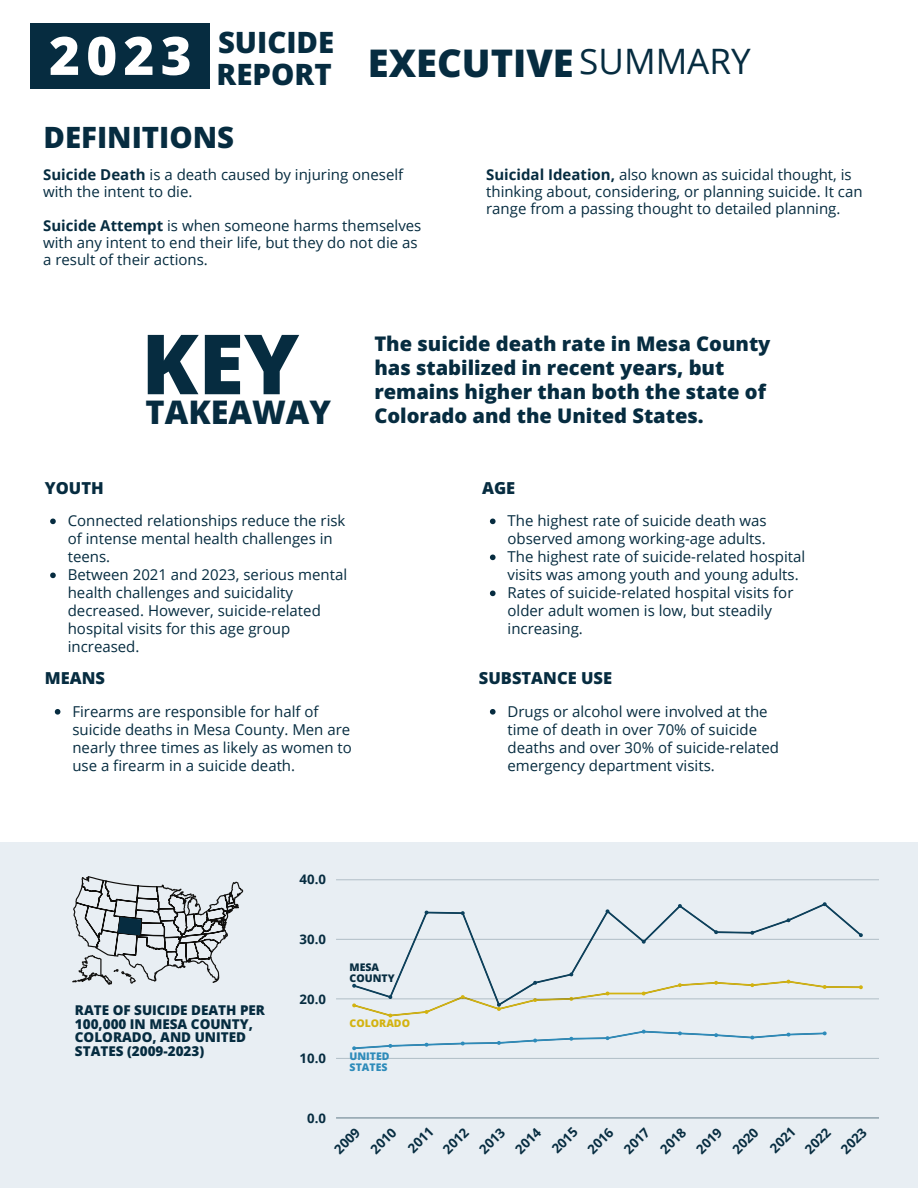
<style>
.page{position:relative;width:918px;height:1188px;background:#fff}
.page>*{position:absolute;margin:0;border:0;box-sizing:border-box;transform-origin:0 0}
.t1{font:800 83.1px "Open Sans";color:#062c40}
.t2{font:800 52.95px "Open Sans";color:#fff}
.t3{font:800 38.1px "Open Sans";color:#062c40}
.t4{font:35.1px "Open Sans";color:#062c40}
.t5{font:800 32.55px "Open Sans";color:#062c40}
.t6{font:800 29.4px "Open Sans";color:#062c40}
.t7{font:800 20.1px/24px "Open Sans";color:#062c40}
.t8{font:800 16.5px "Open Sans";color:#062c40}
.t9{font:15px/18px "Open Sans";color:#062c40}
.t10{font:800 13.5px/13.5px "Open Sans";color:#062c40}
.t11{font:700 13.2px "Open Sans";color:#062c40}
.t12{font:800 10.5px "Open Sans";color:#2d8bba}
.t13{font:800 10.5px "Open Sans";color:#062c40}
.t14{font:800 10.5px "Open Sans";color:#d3b310}
.s1{font-weight:700}
</style>
<div class="page">
<div style="left:0;top:842px;width:918px;height:346px;background:#e8eef3"></div>
<svg style="left:352px;top:902px;width:511px;height:116px"></svg>
<svg style="left:352px;top:1030px;width:475px;height:20px"></svg>
<hr style="left:336px;top:1118px;width:543px;height:1px;background:#acbbc3">
<hr style="left:336px;top:1058px;width:543px;height:1px;background:#b5c2ca">
<hr style="left:336px;top:999px;width:543px;height:1px;background:#062c40;opacity:.25">
<hr style="left:336px;top:939px;width:543px;height:1px;background:#b9c5cd">
<hr style="left:336px;top:880px;width:543px;height:1px;background:#d8e0e6">
<svg style="left:72px;top:876px;width:171px;height:109px"></svg>
<svg style="left:490px;top:709px;width:6px;height:6px"></svg>
<svg style="left:490px;top:519px;width:6px;height:5px"></svg>
<svg style="left:490px;top:555px;width:6px;height:5px"></svg>
<svg style="left:490px;top:591px;width:6px;height:5px"></svg>
<div style="left:31px;top:24px;width:179px;height:65px;background:#062c40"></div>
<svg style="left:50px;top:519px;width:6px;height:5px"></svg>
<svg style="left:50px;top:573px;width:6px;height:5px"></svg>
<svg style="left:55px;top:709px;width:5px;height:6px"></svg>
<p class="t2" style="left:49px;top:18px;width:144px">2023</p>
<h5 class="t6" style="left:218px;top:21px;width:118px">SUICIDE</h5>
<p class="t6" style="left:217px;top:54px;width:117px">REPORT</p>
<p class="t6" style="left:44px;top:117px;width:192px">DEFINITIONS</p>
<p class="t3" style="left:368px;top:36px;width:207px">EXECUTIVE</p>
<p class="t4" style="left:579px;top:36px;width:173px">SUMMARY</p>
<p class="t9" style="left:43px;top:166px;width:362px;line-height:16.8px"><span class="s1">Suicide Death</span> is a death caused by injuring oneself with the intent to die.</p>
<p class="t9" style="left:43px;top:217px;width:380px;line-height:16.8px"><span class="s1">Suicide Attempt</span> is when someone harms themselves with any intent to end their life, but they do not die as</p>
<p class="t9" style="left:43px;top:250px;width:166px">a result of their actions.</p>
<p class="t9" style="left:486px;top:166px;width:378px;line-height:16.8px"><span class="s1">Suicidal Ideation,</span> also known as suicidal thought, is thinking about, considering, or planning suicide. It can range from a passing thought to detailed planning.</p>
<h6 class="t1" style="left:141px;top:306px;width:159px">KEY</h6>
<h1 class="t5" style="left:146px;top:390px;width:187px">TAKEAWAY</h1>
<h5 class="t7" style="left:374px;top:331px;width:398px">The suicide death rate in Mesa County has stabilized in recent years, but remains higher than both the state of Colorado and the United States.</h5>
<p class="t8" style="left:45px;top:477px;width:60px">YOUTH</p>
<h5 class="t8" style="left:482px;top:477px;width:35px">AGE</h5>
<p class="t9" style="left:68px;top:512px;width:279px">Connected relationships reduce the risk of intense mental health challenges in teens.</p>
<p class="t9" style="left:68px;top:566px;width:281px">Between 2021 and 2023, serious mental health challenges and suicidality decreased. However, suicide-related hospital visits for this age group increased.</p>
<p class="t8" style="left:479px;top:666px;width:135px">SUBSTANCE USE</p>
<p class="t9" style="left:72px;top:702px;width:281px">Firearms are responsible for half of suicide deaths in Mesa County. Men are nearly three times as likely as women to use a firearm in a suicide death.</p>
<h5 class="t9" style="left:508px;top:512px;width:261px">The highest rate of suicide death was observed among working-age adults.</h5>
<h3 class="t9" style="left:508px;top:548px;width:299px">The highest rate of suicide-related hospital visits was among youth and young adults.</h3>
<h4 class="t9" style="left:508px;top:584px;width:287px">Rates of suicide-related hospital visits for older adult women is low, but steadily increasing.</h4>
<p class="t8" style="left:45px;top:666px;width:62px">MEANS</p>
<h2 class="t9" style="left:508px;top:702px;width:273px">Drugs or alcohol were involved at the time of death in over 70% of suicide deaths and over 30% of suicide-related emergency department visits.</h2>
<p class="t11" style="left:300px;top:870px;width:28px">40.0</p>
<p class="t10" style="left:75px;top:1003px;width:192px">RATE OF SUICIDE DEATH PER<br>100,000 IN MESA COUNTY,<br>COLORADO, AND UNITED<br>STATES (2009-2023)</p>
<p class="t11" style="left:300px;top:930px;width:28px">30.0</p>
<p class="t11" style="left:300px;top:989px;width:28px">20.0</p>
<p class="t11" style="left:300px;top:1049px;width:28px">10.0</p>
<p class="t11" style="left:307px;top:1109px;width:20px">0.0</p>
<p class="t13" style="left:350px;top:959px;width:31px">MESA</p>
<p class="t13" style="left:350px;top:971px;width:47px">COUNTY</p>
<p class="t14" style="left:350px;top:1016px;width:62px">COLORADO</p>
<p class="t12" style="left:350px;top:1048px;width:41px">UNITED</p>
<p class="t12" style="left:350px;top:1060px;width:39px">STATES</p>
<p class="t11" style="left:366px;top:1145px;width:32px;rotate:-45deg">2010</p>
<p class="t11" style="left:403px;top:1144px;width:32px;rotate:-45deg">2011</p>
<p class="t11" style="left:439px;top:1145px;width:32px;rotate:-45deg">2012</p>
<p class="t11" style="left:475px;top:1145px;width:32px;rotate:-45deg">2013</p>
<p class="t11" style="left:511px;top:1145px;width:32px;rotate:-45deg">2014</p>
<p class="t11" style="left:547px;top:1144px;width:32px;rotate:-45deg">2015</p>
<p class="t11" style="left:583px;top:1145px;width:32px;rotate:-45deg">2016</p>
<p class="t11" style="left:620px;top:1145px;width:32px;rotate:-45deg">2017</p>
<p class="t11" style="left:656px;top:1145px;width:32px;rotate:-45deg">2018</p>
<p class="t11" style="left:692px;top:1145px;width:32px;rotate:-45deg">2019</p>
<p class="t11" style="left:728px;top:1145px;width:32px;rotate:-45deg">2020</p>
<p class="t11" style="left:765px;top:1144px;width:32px;rotate:-45deg">2021</p>
<p class="t11" style="left:837px;top:1145px;width:32px;rotate:-45deg">2023</p>
</div>
